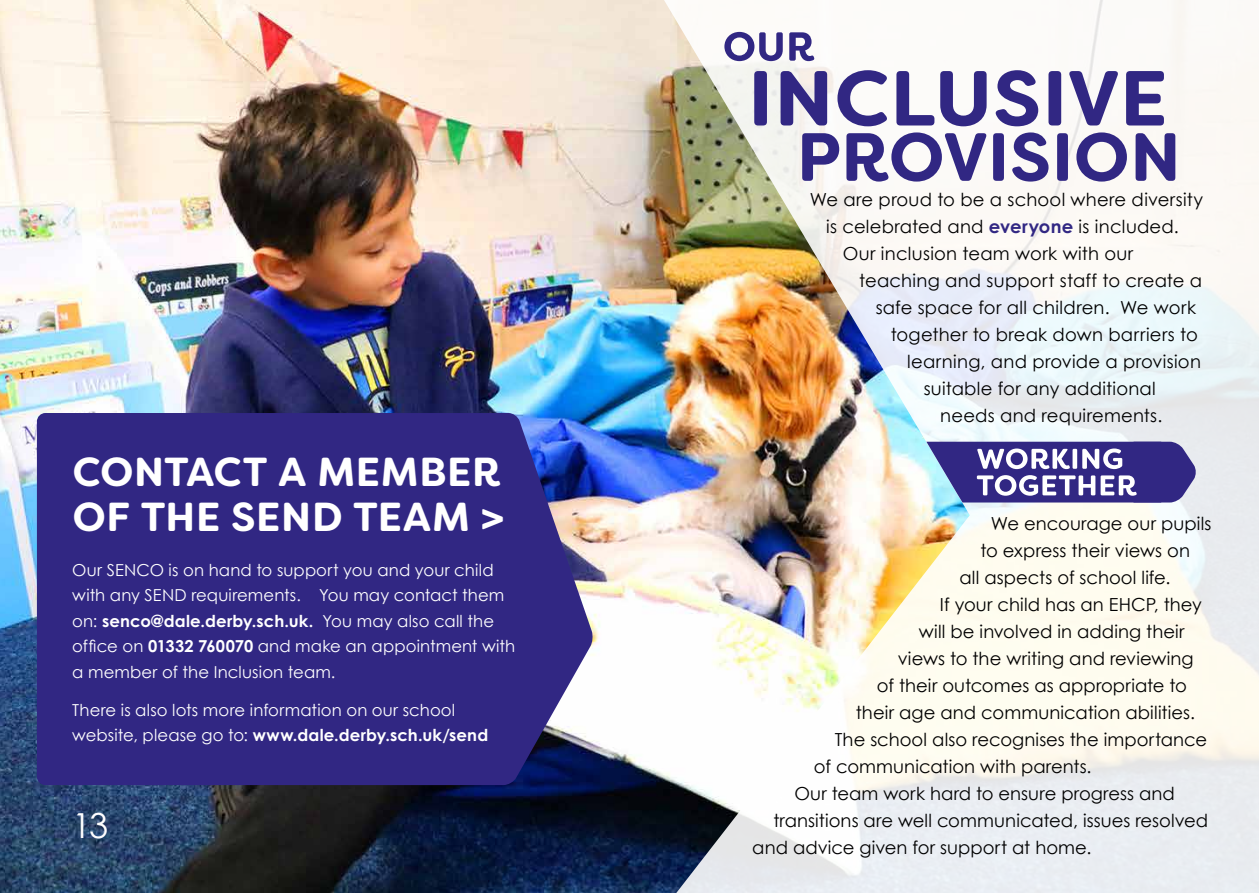
<style>
.page{position:relative;width:1259px;height:893px;background:#fff}
.page>*{position:absolute;margin:0;border:0;box-sizing:border-box;transform-origin:0 0}
.t1{font:700 40.5px/45px "Filson Soft";letter-spacing:.015em;color:#fff}
.t2{font:34.5px "Century Gothic";color:#fff}
.t3{font:18px "Century Gothic";letter-spacing:.005em;color:#000}
.t4{font:16.5px/25.5px "Century Gothic";letter-spacing:.005em;color:#fff}
.t5{font:700 16.5px "Century Gothic Pro";letter-spacing:.01em;color:#fff}
.s1{font-family:"Century Gothic";font-weight:400}
.s2{font-family:"Century Gothic Pro";font-weight:700}
.s3{font-family:"Century Gothic Pro";font-weight:700;color:#312783}
</style>
<div class="page">
<img style="left:0;top:0;width:656px;height:893px">
<img style="left:656px;top:0;width:603px;height:893px">
<svg style="left:926px;top:442px;width:270px;height:60px"></svg>
<svg style="left:802px;top:132px;width:373px;height:50px"></svg>
<div style="left:37px;top:413px;width:556px;height:372px;background:#312783"></div>
<svg style="left:754px;top:70px;width:410px;height:56px"></svg>
<svg style="left:724px;top:32px;width:90px;height:29px"></svg>
<h1 class="t1" style="left:73px;top:449px;width:433px">CONTACT A MEMBER<br>OF THE SEND TEAM &gt;</h1>
<p class="t4" style="left:72px;top:557px;width:433px">Our SENCO is on hand to support you and your child with any SEND requirements. You may contact them</p>
<p class="t5" style="left:72px;top:611px;width:423px"><span class="s1">on:</span> senco@dale.derby.sch.uk. <span class="s1">You may also call the</span></p>
<p class="t4" style="left:72px;top:633px;width:444px">office on <span class="s2">01332 760070</span> and make an appointment with a member of the Inclusion team.</p>
<p class="t4" style="left:72px;top:697px;width:384px">There is also lots more information on our school</p>
<p class="t5" style="left:72px;top:725px;width:417px"><span class="s1">website, please go to:</span> www.dale.derby.sch.uk/send</p>
<h2 class="t2" style="left:72px;top:801px;width:37px">13</h2>
<p class="t3" style="left:809px;top:187px;width:395px">We are proud to be a school where diversity</p>
<p class="t3" style="left:826px;top:214px;width:354px">is celebrated and <span class="s3">everyone</span> is included.</p>
<p class="t3" style="left:842px;top:241px;width:292px">Our inclusion team work with our</p>
<p class="t3" style="left:859px;top:268px;width:344px">teaching and support staff to create a</p>
<p class="t3" style="left:875px;top:295px;width:322px">safe space for all children. We work</p>
<p class="t3" style="left:890px;top:322px;width:309px">together to break down barriers to</p>
<p class="t3" style="left:907px;top:349px;width:295px">learning, and provide a provision</p>
<p class="t3" style="left:923px;top:376px;width:234px">suitable for any additional</p>
<p class="t3" style="left:940px;top:403px;width:224px">needs and requirements.</p>
<p class="t3" style="left:991px;top:510px;width:222px">We encourage our pupils</p>
<p class="t3" style="left:980px;top:537px;width:211px">to express their views on</p>
<p class="t3" style="left:959px;top:564px;width:212px">all aspects of school life.</p>
<p class="t3" style="left:940px;top:591px;width:263px">If your child has an EHCP, they</p>
<p class="t3" style="left:919px;top:618px;width:267px">will be involved in adding their</p>
<p class="t3" style="left:898px;top:645px;width:297px">views to the writing and reviewing</p>
<p class="t3" style="left:877px;top:672px;width:312px">of their outcomes as appropriate to</p>
<p class="t3" style="left:856px;top:699px;width:341px">their age and communication abilities.</p>
<p class="t3" style="left:835px;top:726px;width:374px">The school also recognises the importance</p>
<p class="t3" style="left:814px;top:753px;width:279px">of communication with parents.</p>
<p class="t3" style="left:794px;top:780px;width:382px">Our team work hard to ensure progress and</p>
<p class="t3" style="left:773px;top:807px;width:436px">transitions are well communicated, issues resolved</p>
<p class="t3" style="left:752px;top:834px;width:341px">and advice given for support at home.</p>
</div>
